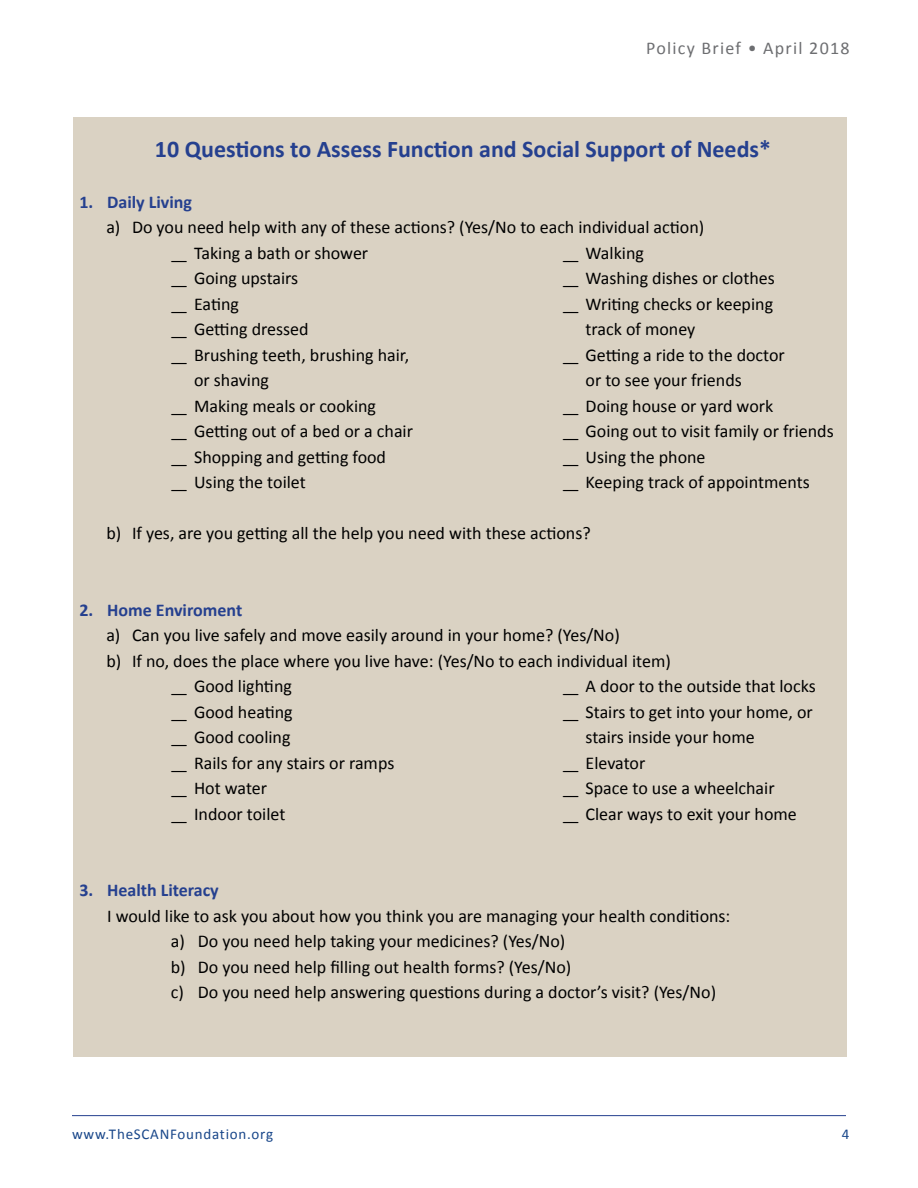
<style>
.page{position:relative;width:918px;height:1188px;background:#fff}
.page>*{position:absolute;margin:0;border:0;box-sizing:border-box;transform-origin:0 0}
.t1{font:700 24px "Calibri";color:#25408f}
.t2{font:18px/25.5px "Calibri";color:#000}
.t3{font:700 18px "Calibri";color:#25408f}
.t4{font:18px "Calibri";letter-spacing:.07em;color:#6d6e71}
.t5{font:15px "Calibri";letter-spacing:.05em;color:#19478a}
</style>
<div class="page">
<hr style="left:72px;top:1115px;width:774px;height:1px;background:#25408f">
<div style="left:73px;top:118px;width:774px;height:939px;background:#dad2c3"></div>
<p class="t4" style="left:646px;top:36px;width:205px">Policy Brief • April 2018</p>
<h1 class="t1" style="left:155px;top:133px;width:618px">10 Questions to Assess Function and Social Support of Needs*</h1>
<p class="t3" style="left:79px;top:190px;width:114px">1. Daily Living</p>
<p class="t2" style="left:106px;top:214px;width:599px">a) Do you need help with any of these actions? (Yes/No to each individual action)</p>
<p class="t2" style="left:171px;top:240px;width:199px">֝ Taking a bath or shower</p>
<p class="t2" style="left:171px;top:265px;width:129px">֝ Going upstairs</p>
<p class="t2" style="left:171px;top:291px;width:70px">֝ Eating</p>
<p class="t2" style="left:171px;top:316px;width:139px">֝ Getting dressed</p>
<p class="t2" style="left:171px;top:342px;width:240px">֝ Brushing teeth, brushing hair,</p>
<p class="t2" style="left:194px;top:367px;width:76px">or shaving</p>
<p class="t2" style="left:171px;top:393px;width:207px">֝ Making meals or cooking</p>
<p class="t2" style="left:171px;top:418px;width:244px">֝ Getting out of a bed or a chair</p>
<p class="t2" style="left:171px;top:444px;width:217px">֝ Shopping and getting food</p>
<p class="t2" style="left:171px;top:469px;width:136px">֝ Using the toilet</p>
<p class="t2" style="left:562px;top:240px;width:83px">֝ Walking</p>
<p class="t2" style="left:562px;top:265px;width:214px">֝ Washing dishes or clothes</p>
<p class="t2" style="left:562px;top:291px;width:212px">֝ Writing checks or keeping</p>
<p class="t2" style="left:586px;top:316px;width:111px">track of money</p>
<p class="t2" style="left:562px;top:342px;width:224px">֝ Getting a ride to the doctor</p>
<p class="t2" style="left:586px;top:367px;width:158px">or to see your friends</p>
<p class="t2" style="left:562px;top:393px;width:212px">֝ Doing house or yard work</p>
<p class="t2" style="left:562px;top:418px;width:273px">֝ Going out to visit family or friends</p>
<p class="t2" style="left:562px;top:444px;width:145px">֝ Using the phone</p>
<p class="t2" style="left:562px;top:469px;width:249px">֝ Keeping track of appointments</p>
<p class="t2" style="left:106px;top:520px;width:486px">b) If yes, are you getting all the help you need with these actions?</p>
<p class="t3" style="left:79px;top:598px;width:164px">2. Home Enviroment</p>
<p class="t2" style="left:106px;top:622px;width:515px">a) Can you live safely and move easily around in your home? (Yes/No)</p>
<p class="t2" style="left:106px;top:648px;width:566px">b) If no, does the place where you live have: (Yes/No to each individual item)</p>
<p class="t2" style="left:171px;top:674px;width:123px">֝ Good lighting</p>
<p class="t2" style="left:171px;top:699px;width:123px">֝ Good heating</p>
<p class="t2" style="left:171px;top:725px;width:121px">֝ Good cooling</p>
<p class="t2" style="left:171px;top:750px;width:225px">֝ Rails for any stairs or ramps</p>
<p class="t2" style="left:171px;top:776px;width:98px">֝ Hot water</p>
<p class="t2" style="left:171px;top:801px;width:116px">֝ Indoor toilet</p>
<p class="t2" style="left:562px;top:674px;width:255px">֝ A door to the outside that locks</p>
<p class="t2" style="left:562px;top:699px;width:252px">֝ Stairs to get into your home, or</p>
<p class="t2" style="left:586px;top:725px;width:171px">stairs inside your home</p>
<p class="t2" style="left:562px;top:750px;width:84px">֝ Elevator</p>
<p class="t2" style="left:562px;top:776px;width:214px">֝ Space to use a wheelchair</p>
<p class="t2" style="left:562px;top:801px;width:236px">֝ Clear ways to exit your home</p>
<p class="t3" style="left:79px;top:879px;width:141px">3. Health Literacy</p>
<p class="t2" style="left:171px;top:903px;width:561px;text-indent:-64px">I would like to ask you about how you think you are managing your health conditions: a) Do you need help taking your medicines? (Yes/No)<br>b) Do you need help filling out health forms? (Yes/No)<br>c) Do you need help answering questions during a doctor’s visit? (Yes/No)</p>
<p class="t5" style="left:72px;top:1124px;width:203px">www.TheSCANFoundation.org</p>
<p class="t5" style="left:842px;top:1124px;width:9px">4</p>
</div>
